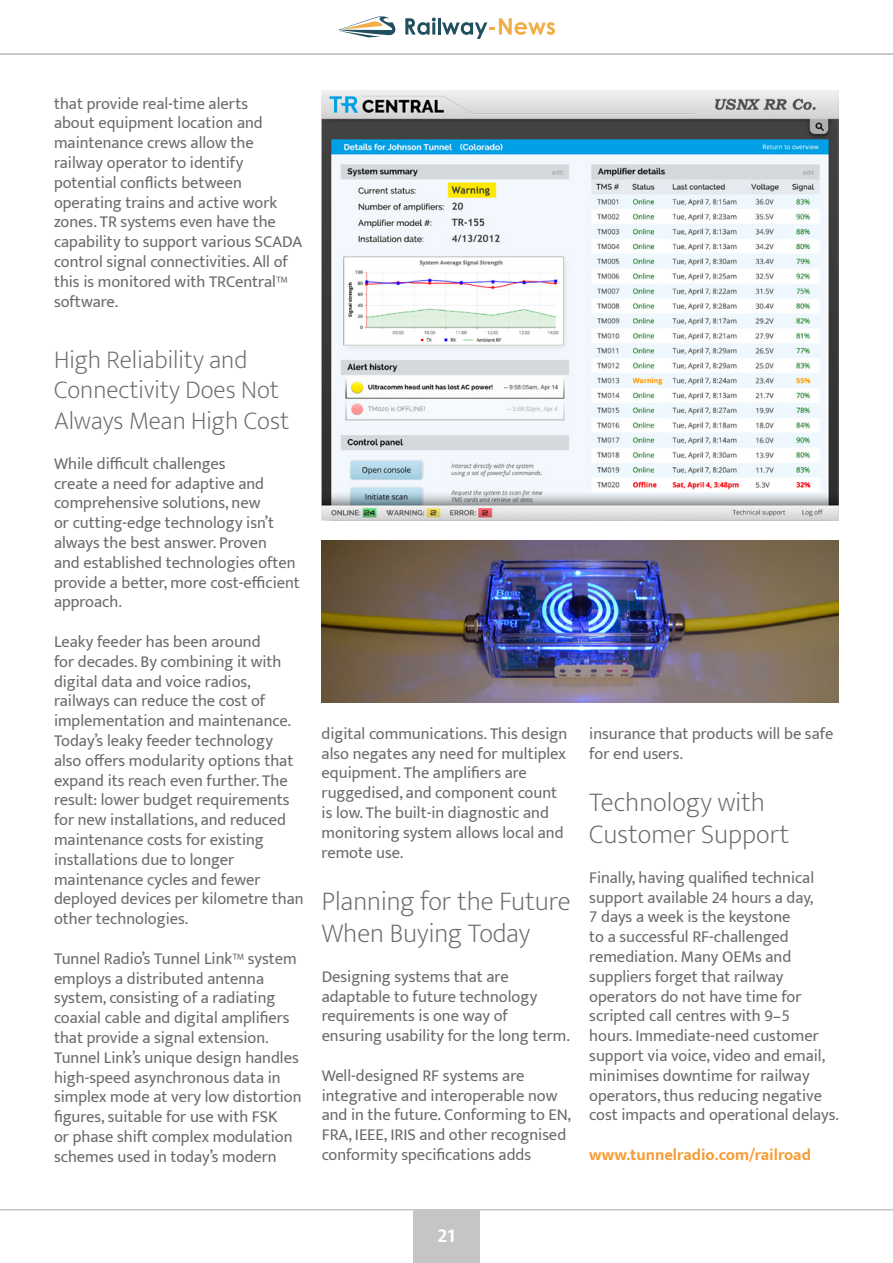
<style>
.page{position:relative;width:893px;height:1263px;background:#fff}
.page>*{position:absolute;margin:0;border:0;box-sizing:border-box;transform-origin:0 0}
.t1{font:200 27px/32.4px "Mukta";color:#6a6b6e}
.t2{font:200 25.5px/30.6px "Mukta";color:#6a6b6e}
.t3{font:700 21px "Mukta Mahee";color:#fff}
.t4{font:16.5px/19.8px "Mukta";color:#6a6b6e}
.t5{font:700 16.5px "Mukta";color:#f59c33}
</style>
<div class="page">
<div style="left:413px;top:1210px;width:67px;height:53px;background:#c7c4c6"></div>
<hr style="left:0;top:1209px;width:893px;height:1px;background:#c7c4c6">
<img style="left:322px;top:90px;width:517px;height:431px">
<img style="left:322px;top:540px;width:517px;height:162px">
<svg style="left:338px;top:16px;width:58px;height:21px"></svg>
<svg style="left:405px;top:18px;width:31px;height:17px"></svg>
<hr style="left:438px;top:18px;width:3px;height:17px;background:#205060">
<svg style="left:442px;top:18px;width:113px;height:21px"></svg>
<hr style="left:0;top:53px;width:893px;height:2px;background:#c7c5c6">
<p class="t4" style="left:54px;top:93px;width:250px">that provide real-time alerts<br>about equipment location and maintenance crews allow the railway operator to identify potential conflicts between operating trains and active work zones. TR systems even have the capability to support various SCADA control signal connectivities. All of this is monitored with TRCentral™ software.</p>
<h2 class="t2" style="left:54px;top:344px;width:237px">High Reliability and<br>Connectivity Does Not<br>Always Mean High Cost</h2>
<p class="t4" style="left:54px;top:453px;width:247px">While difficult challenges<br>create a need for adaptive and comprehensive solutions, new<br>or cutting-edge technology isn’t always the best answer. Proven<br>and established technologies often provide a better, more cost-efficient approach.</p>
<p class="t4" style="left:54px;top:631px;width:251px">Leaky feeder has been around<br>for decades. By combining it with digital data and voice radios, railways can reduce the cost of implementation and maintenance.<br>Today’s leaky feeder technology also offers modularity options that expand its reach even further. The result: lower budget requirements for new installations, and reduced maintenance costs for existing installations due to longer maintenance cycles and fewer deployed devices per kilometre than other technologies.</p>
<p class="t4" style="left:54px;top:948px;width:249px">Tunnel Radio’s Tunnel Link™ system employs a distributed antenna system, consisting of a radiating coaxial cable and digital amplifiers that provide a signal extension.<br>Tunnel Link’s unique design handles high-speed asynchronous data in simplex mode at very low distortion figures, suitable for use with FSK<br>or phase shift complex modulation schemes used in today’s modern</p>
<p class="t4" style="left:322px;top:723px;width:247px">digital communications. This design also negates any need for multiplex equipment. The amplifiers are ruggedised, and component count is low. The built-in diagnostic and monitoring system allows local and remote use.</p>
<h1 class="t1" style="left:322px;top:885px;width:250px">Planning for the Future<br>When Buying Today</h1>
<p class="t4" style="left:322px;top:966px;width:250px">Designing systems that are adaptable to future technology requirements is one way of ensuring usability for the long term.</p>
<p class="t4" style="left:322px;top:1065px;width:251px">Well-designed RF systems are integrative and interoperable now and in the future. Conforming to EN, FRA, IEEE, IRIS and other recognised conformity specifications adds</p>
<p class="t4" style="left:589px;top:723px;width:245px">insurance that products will be safe for end users.</p>
<h1 class="t1" style="left:589px;top:786px;width:201px">Technology with<br>Customer Support</h1>
<p class="t4" style="left:589px;top:867px;width:251px">Finally, having qualified technical support available 24 hours a day,<br>7 days a week is the keystone<br>to a successful RF-challenged remediation. Many OEMs and suppliers forget that railway operators do not have time for scripted call centres with 9–5<br>hours. Immediate-need customer support via voice, video and email, minimises downtime for railway operators, thus reducing negative cost impacts and operational delays.</p>
<p class="t5" style="left:589px;top:1145px;width:223px">www.tunnelradio.com/railroad</p>
<p class="t3" style="left:437px;top:1222px;width:19px">21</p>
</div>
